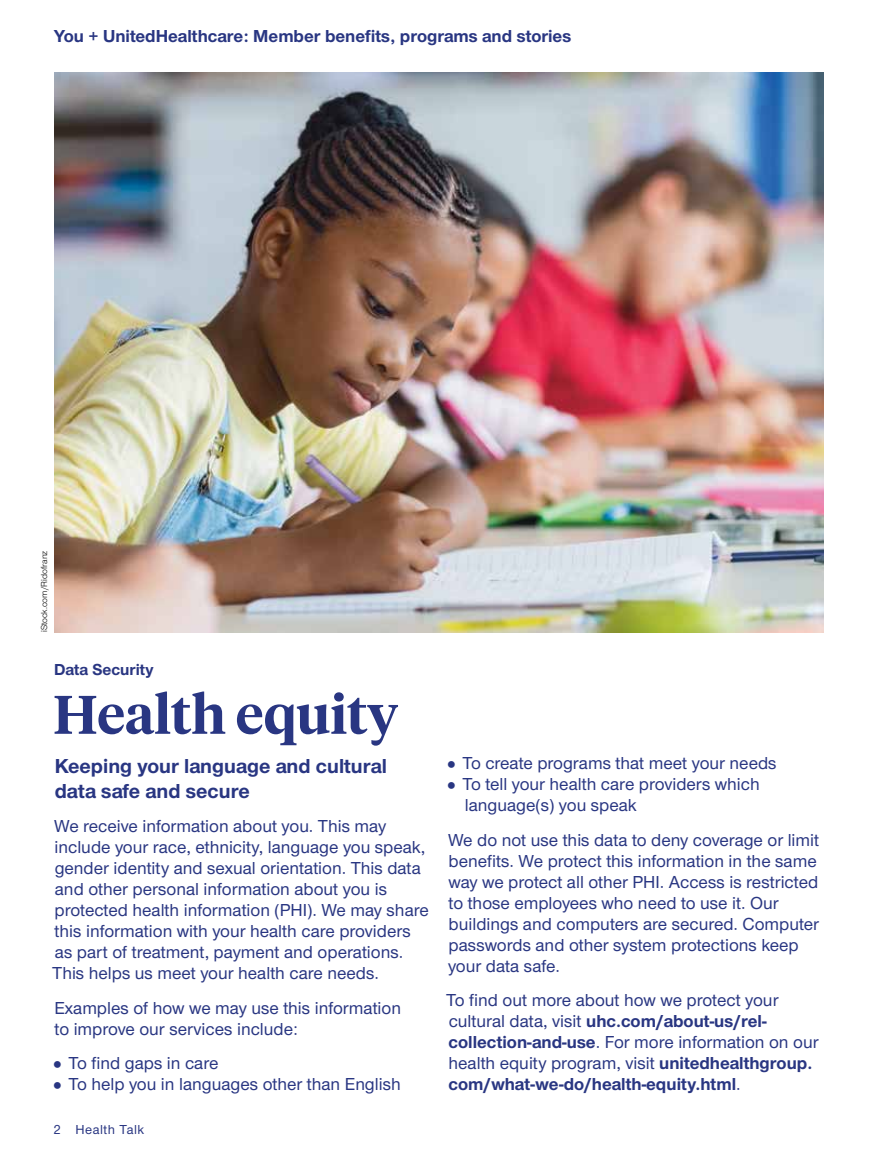
<style>
.page{position:relative;width:878px;height:1161px;background:#fff}
.page>*{position:absolute;margin:0;border:0;box-sizing:border-box;transform-origin:0 0}
.Hed_serif_primary_AM{font:600 54px "UHC Serif Headline";color:#293682}
.Deck_AMC{font:700 21px/25.2px "UHC Sans";color:#293682}
.Sans_no_indent_AMC{font:500 18px/21px "UHC Sans";color:#293682}
.t1{font:700 18px "UHC Sans";color:#293682}
.t2{font:700 16.5px "UHC Sans";color:#293682}
.Folio_V_AMC{font:500 13.5px "UHC Sans";letter-spacing:.04em;color:#293682}
.Legal_language_AMC{font:9px "UHC Sans";color:#000}
.s1{font-weight:700}
</style>
<div class="page">
<img style="left:54px;top:73px;width:770px;height:559px">
<p class="t1" style="left:54px;top:24px;width:519px">You + UnitedHealthcare: Member benefits, programs and stories</p>
<p class="Legal_language_AMC" style="left:38px;top:632px;width:83px;rotate:-90deg">iStock.com/Ridofranz</p>
<p class="t2" style="left:54px;top:658px;width:101px">Data Security</p>
<p class="Hed_serif_primary_AM" style="left:53px;top:677px;width:347px">Health equity</p>
<p class="Deck_AMC" style="left:55px;top:752px;width:334px">Keeping your language and cultural data safe and secure</p>
<p class="Sans_no_indent_AMC" style="left:52px;top:815px;width:378px">We receive information about you. This may include your race, ethnicity, language you speak, gender identity and sexual orientation. This data and other personal information about you is protected health information (PHI). We may share this information with your health care providers as part of treatment, payment and operations.<br>This helps us meet your health care needs.</p>
<p class="Sans_no_indent_AMC" style="left:54px;top:996px;width:348px">Examples of how we may use this information to improve our services include:</p>
<p class="Sans_no_indent_AMC" style="left:68px;top:1052px;width:151px">To find gaps in care</p>
<p class="Sans_no_indent_AMC" style="left:68px;top:1073px;width:334px">To help you in languages other than English</p>
<p class="Folio_V_AMC" style="left:54px;top:1120px;width:92px">2 Health Talk</p>
<p class="Sans_no_indent_AMC" style="left:462px;top:752px;width:316px">To create programs that meet your needs</p>
<p class="Sans_no_indent_AMC" style="left:462px;top:773px;width:299px">To tell your health care providers which language(s) you speak</p>
<p class="Sans_no_indent_AMC" style="left:448px;top:828px;width:372px">We do not use this data to deny coverage or limit benefits. We protect this information in the same way we protect all other PHI. Access is restricted to those employees who need to use it. Our buildings and computers are secured. Computer passwords and other system protections keep your data safe.</p>
<p class="Sans_no_indent_AMC" style="left:446px;top:989px;width:374px">To find out more about how we protect your cultural data, visit <span class="s1">uhc.com/about-us/rel&shy;collection-and-use</span>. For more information on our health equity program, visit <span class="s1">unitedhealthgroup. com/what-we-do/health-equity.html</span>.</p>
</div>
